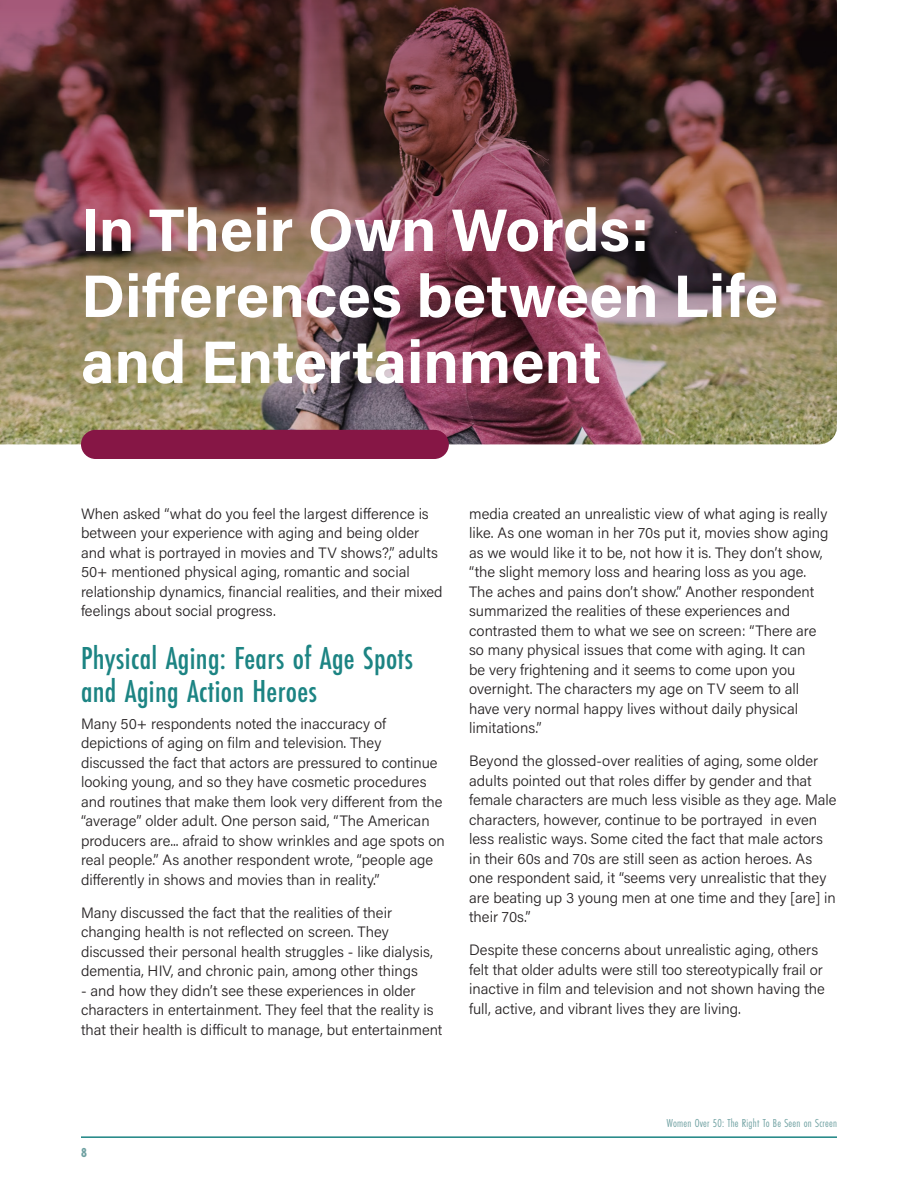
<style>
.page{position:relative;width:918px;height:1188px;background:#fff}
.page>*{position:absolute;margin:0;border:0;box-sizing:border-box;transform-origin:0 0}
.t1{font:700 60px/66px "Acumin Pro";color:#fff}
.Header_2{font:500 33px/33px "Futura PT Cond";letter-spacing:.01em;color:#1c8483}
.Body_copy{font:300 15px/19.5px "Acumin Pro";color:#231f20}
.t2{font:700 13.5px "Futura PT Cond";color:#6ea0a1}
.t3{font:12px "Futura PT Cond";letter-spacing:.02em;color:#6ea0a1}
</style>
<div class="page">
<hr style="left:81px;top:1136px;width:756px;height:2px;background:#1c8483">
<img style="left:0;top:0;width:837px;height:444px">
<div style="left:81px;top:430px;width:368px;height:29px;background:#861645;border-radius:15px"></div>
<p class="t1" style="left:81px;top:194px;width:699px">In Their Own Words:<br>Differences between Life and Entertainment</p>
<p class="Body_copy" style="left:81px;top:503px;width:363px">When asked “what do you feel the largest difference is between your experience with aging and being older and what is portrayed in movies and TV shows?,” adults 50+ mentioned physical aging, romantic and social relationship dynamics, financial realities, and their mixed feelings about social progress.</p>
<p class="Header_2" style="left:81px;top:642px;width:334px">Physical Aging: Fears of Age Spots and Aging Action Heroes</p>
<p class="Body_copy" style="left:81px;top:713px;width:365px">Many 50+ respondents noted the inaccuracy of depictions of aging on film and television. They discussed the fact that actors are pressured to continue looking young, and so they have cosmetic procedures and routines that make them look very different from the “average” older adult. One person said, “The American producers are... afraid to show wrinkles and age spots on real people.” As another respondent wrote, “people age differently in shows and movies than in reality.”</p>
<p class="Body_copy" style="left:81px;top:902px;width:353px">Many discussed the fact that the realities of their changing health is not reflected on screen. They discussed their personal health struggles - like dialysis, dementia, HIV, and chronic pain, among other things</p>
<p class="Body_copy" style="left:81px;top:980px;width:363px">- and how they didn’t see these experiences in older characters in entertainment. They feel that the reality is that their health is difficult to manage, but entertainment</p>
<p class="Body_copy" style="left:469px;top:503px;width:361px">media created an unrealistic view of what aging is really like. As one woman in her 70s put it, movies show aging as we would like it to be, not how it is. They don’t show, “the slight memory loss and hearing loss as you age.<br>The aches and pains don’t show.” Another respondent summarized the realities of these experiences and contrasted them to what we see on screen: “There are so many physical issues that come with aging. It can<br>be very frightening and it seems to come upon you overnight. The characters my age on TV seem to all have very normal happy lives without daily physical limitations.”</p>
<p class="Body_copy" style="left:469px;top:751px;width:369px">Beyond the glossed-over realities of aging, some older adults pointed out that roles differ by gender and that female characters are much less visible as they age. Male characters, however, continue to be portrayed in even less realistic ways. Some cited the fact that male actors in their 60s and 70s are still seen as action heroes. As one respondent said, it “seems very unrealistic that they are beating up 3 young men at one time and they [are] in their 70s.”</p>
<p class="Body_copy" style="left:469px;top:940px;width:357px">Despite these concerns about unrealistic aging, others felt that older adults were still too stereotypically frail or inactive in film and television and not shown having the full, active, and vibrant lives they are living.</p>
<p class="t2" style="left:81px;top:1144px;width:7px">8</p>
<p class="t3" style="left:667px;top:1116px;width:172px">Women Over 50: The Right To Be Seen on Screen</p>
</div>
